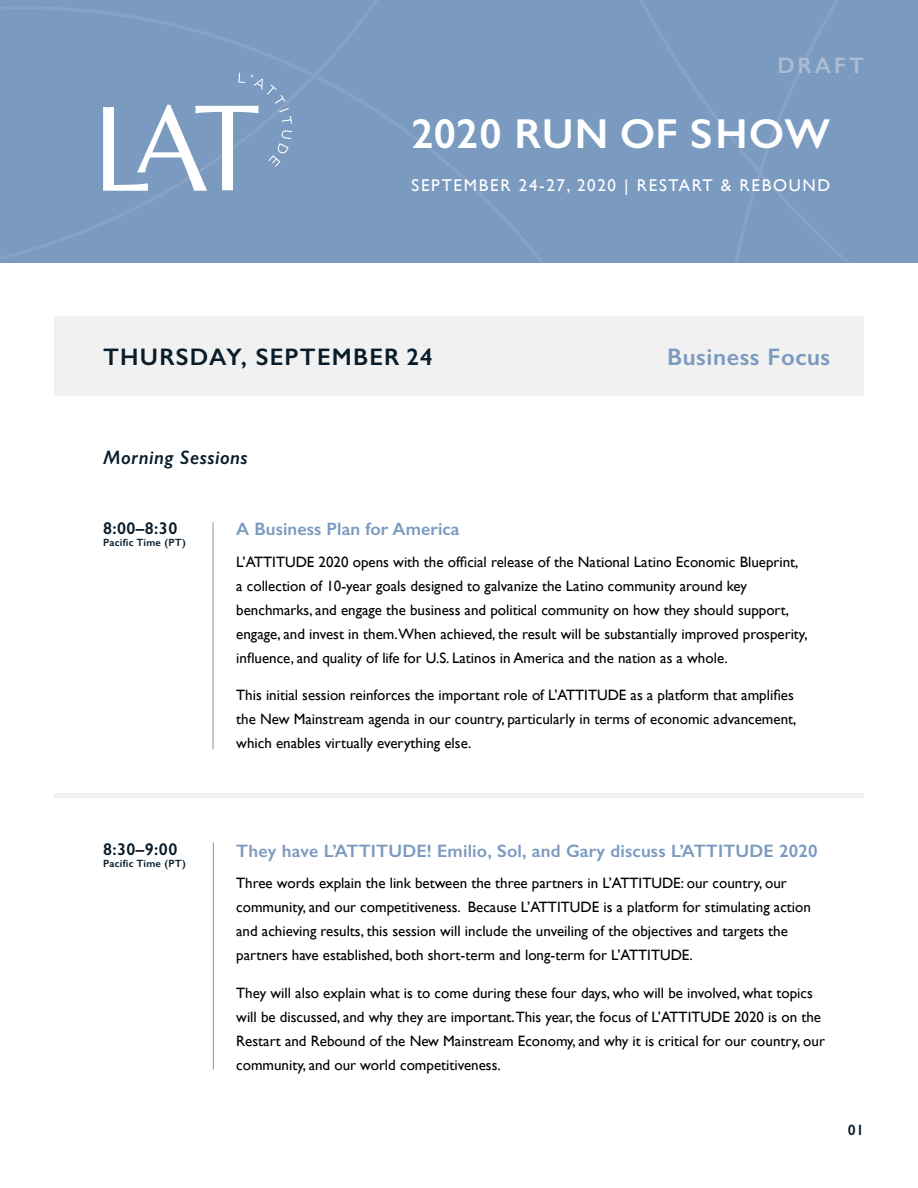
<style>
.page{position:relative;width:918px;height:1188px;background:#fff}
.page>*{position:absolute;margin:0;border:0;box-sizing:border-box;transform-origin:0 0}
.t1{font:600 42px "Gill Sans";letter-spacing:.005em;color:#fff}
.t2{font:600 24px "Gill Sans";letter-spacing:.05em;color:#091c2a}
.t3{font:600 24px "Gill Sans";letter-spacing:.025em;color:#7b9abf}
.t4{font:600 22.5px "Gill Sans";letter-spacing:.125em;color:#abbcd4}
.t5{font:italic 600 19.5px "Gill Sans";letter-spacing:.025em;color:#091c2a}
.t6{font:600 18px "Gill Sans";letter-spacing:.01em;color:#7b9abf}
.t7{font:17.1px "Gill Sans";letter-spacing:.1em;color:#fff}
.t8{font:600 17.1px "Gill Sans";letter-spacing:.025em;color:#091c2a}
.t9{font:15px/24px "Gill Sans";color:#000}
.t10{font:600 15px "Gill Sans";color:#091c2a}
.t11{font:600 10.5px "Gill Sans";letter-spacing:.025em;color:#091c2a}
</style>
<div class="page">
<div style="left:0;top:0;width:918px;height:263px;background:#7b9abf"></div>
<svg style="left:103px;top:73px;width:189px;height:118px"></svg>
<div style="left:54px;top:316px;width:810px;height:80px;background:#f1f1f2"></div>
<hr style="left:213px;top:842px;width:1px;height:228px;background:#939598">
<hr style="left:54px;top:794px;width:810px;height:4px;background:#f1f1f2">
<hr style="left:213px;top:522px;width:1px;height:227px;background:#939598">
<h3 class="t4" style="left:777px;top:51px;width:88px">DRAFT</h3>
<h1 class="t1" style="left:411px;top:108px;width:420px">2020 RUN OF SHOW</h1>
<p class="t7" style="left:412px;top:175px;width:420px">SEPTEMBER 24-27, 2020 | RESTART &amp; REBOUND</p>
<h2 class="t2" style="left:103px;top:342px;width:331px">THURSDAY, SEPTEMBER 24</h2>
<h2 class="t3" style="left:667px;top:342px;width:165px">Business Focus</h2>
<h3 class="t5" style="left:103px;top:445px;width:146px">Morning Sessions</h3>
<p class="t8" style="left:103px;top:518px;width:76px">8:00–8:30</p>
<p class="t11" style="left:103px;top:537px;width:84px">Pacific Time (PT)</p>
<p class="t8" style="left:103px;top:839px;width:76px">8:30–9:00</p>
<p class="t11" style="left:103px;top:857px;width:84px">Pacific Time (PT)</p>
<p class="t6" style="left:236px;top:518px;width:225px">A Business Plan for America</p>
<p class="t9" style="left:236px;top:549px;width:573px">L’ATTITUDE 2020 opens with the official release of the National Latino Economic Blueprint, a collection of 10-year goals designed to galvanize the Latino community around key benchmarks, and engage the business and political community on how they should support, engage, and invest in them.When achieved, the result will be substantially improved prosperity, influence, and quality of life for U.S. Latinos in America and the nation as a whole.</p>
<p class="t9" style="left:236px;top:683px;width:562px">This initial session reinforces the important role of L’ATTITUDE as a platform that amplifies the New Mainstream agenda in our country, particularly in terms of economic advancement, which enables virtually everything else.</p>
<p class="t6" style="left:236px;top:840px;width:583px">They have L’ATTITUDE! Emilio, Sol, and Gary discuss L’ATTITUDE 2020</p>
<p class="t9" style="left:236px;top:871px;width:576px">Three words explain the link between the three partners in L’ATTITUDE: our country, our community, and our competitiveness. Because L’ATTITUDE is a platform for stimulating action and achieving results, this session will include the unveiling of the objectives and targets the partners have established, both short-term and long-term for L’ATTITUDE.</p>
<p class="t9" style="left:236px;top:980px;width:590px">They will also explain what is to come during these four days, who will be involved, what topics will be discussed, and why they are important.This year, the focus of L’ATTITUDE 2020 is on the Restart and Rebound of the New Mainstream Economy, and why it is critical for our country, our community, and our world competitiveness.</p>
<p class="t10" style="left:848px;top:1121px;width:18px">01</p>
</div>
